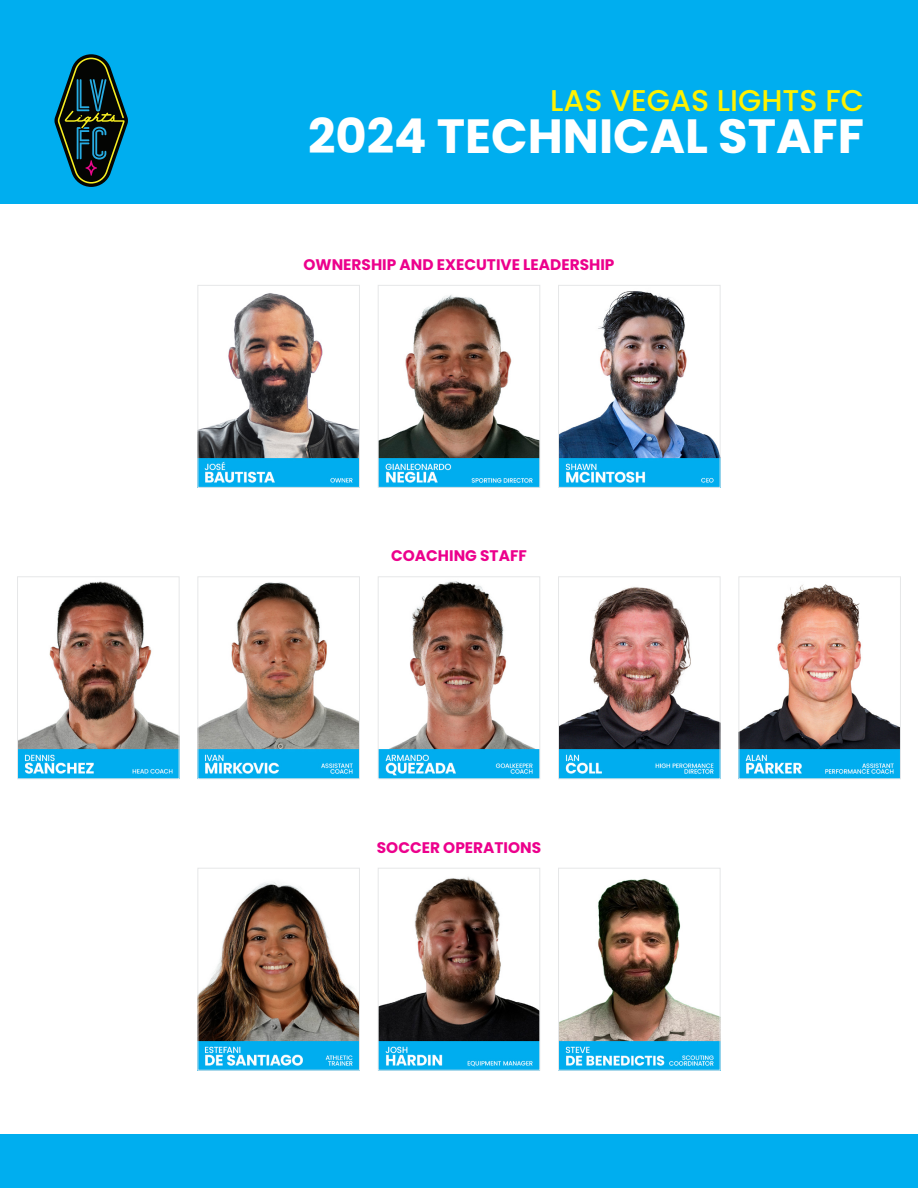
<style>
.page{position:relative;width:918px;height:1188px;background:#fff}
.page>*{position:absolute;margin:0;border:0;box-sizing:border-box;transform-origin:0 0}
.t1{font:700 48px "Poppins";color:#fff}
.t2{font:500 30px "Poppins";color:#fff200}
.t3{font:700 15.3px "Poppins";color:#ec008c}
</style>
<div class="page">
<img style="left:199px;top:293px;width:159px;height:193px">
<div style="left:197px;top:285px;width:163px;height:203px;border:1px solid #e6e7e8"></div>
<img style="left:380px;top:295px;width:158px;height:191px">
<div style="left:378px;top:285px;width:162px;height:203px;border:1px solid #e6e7e8"></div>
<img style="left:560px;top:291px;width:159px;height:195px">
<div style="left:558px;top:285px;width:163px;height:203px;border:1px solid #e6e7e8"></div>
<img style="left:199px;top:582px;width:159px;height:195px">
<div style="left:197px;top:576px;width:163px;height:203px;border:1px solid #e6e7e8"></div>
<img style="left:19px;top:581px;width:159px;height:196px">
<div style="left:17px;top:576px;width:163px;height:203px;border:1px solid #e6e7e8"></div>
<img style="left:380px;top:581px;width:158px;height:196px">
<div style="left:378px;top:576px;width:162px;height:203px;border:1px solid #e6e7e8"></div>
<img style="left:560px;top:587px;width:159px;height:190px">
<div style="left:558px;top:576px;width:163px;height:203px;border:1px solid #e6e7e8"></div>
<img style="left:740px;top:584px;width:159px;height:193px">
<div style="left:738px;top:576px;width:163px;height:203px;border:1px solid #e6e7e8"></div>
<img style="left:199px;top:882px;width:159px;height:187px">
<div style="left:197px;top:868px;width:163px;height:203px;border:1px solid #e6e7e8"></div>
<img style="left:380px;top:877px;width:158px;height:192px">
<div style="left:378px;top:868px;width:162px;height:203px;border:1px solid #e6e7e8"></div>
<img style="left:560px;top:878px;width:159px;height:191px">
<div style="left:558px;top:868px;width:163px;height:203px;border:1px solid #e6e7e8"></div>
<div style="left:0;top:0;width:918px;height:204px;background:#00aeef"></div>
<svg style="left:54px;top:54px;width:74px;height:133px"></svg>
<div style="left:0;top:1134px;width:918px;height:54px;background:#00aeef"></div>
<p class="t2" style="left:550px;top:83px;width:315px">LAS VEGAS LIGHTS FC</p>
<p class="t1" style="left:308px;top:108px;width:557px">2024 TECHNICAL STAFF</p>
<p class="t3" style="left:304px;top:256px;width:312px">OWNERSHIP AND EXECUTIVE LEADERSHIP</p>
<p class="t3" style="left:391px;top:547px;width:137px">COACHING STAFF</p>
<p class="t3" style="left:377px;top:839px;width:166px">SOCCER OPERATIONS</p>
</div>
